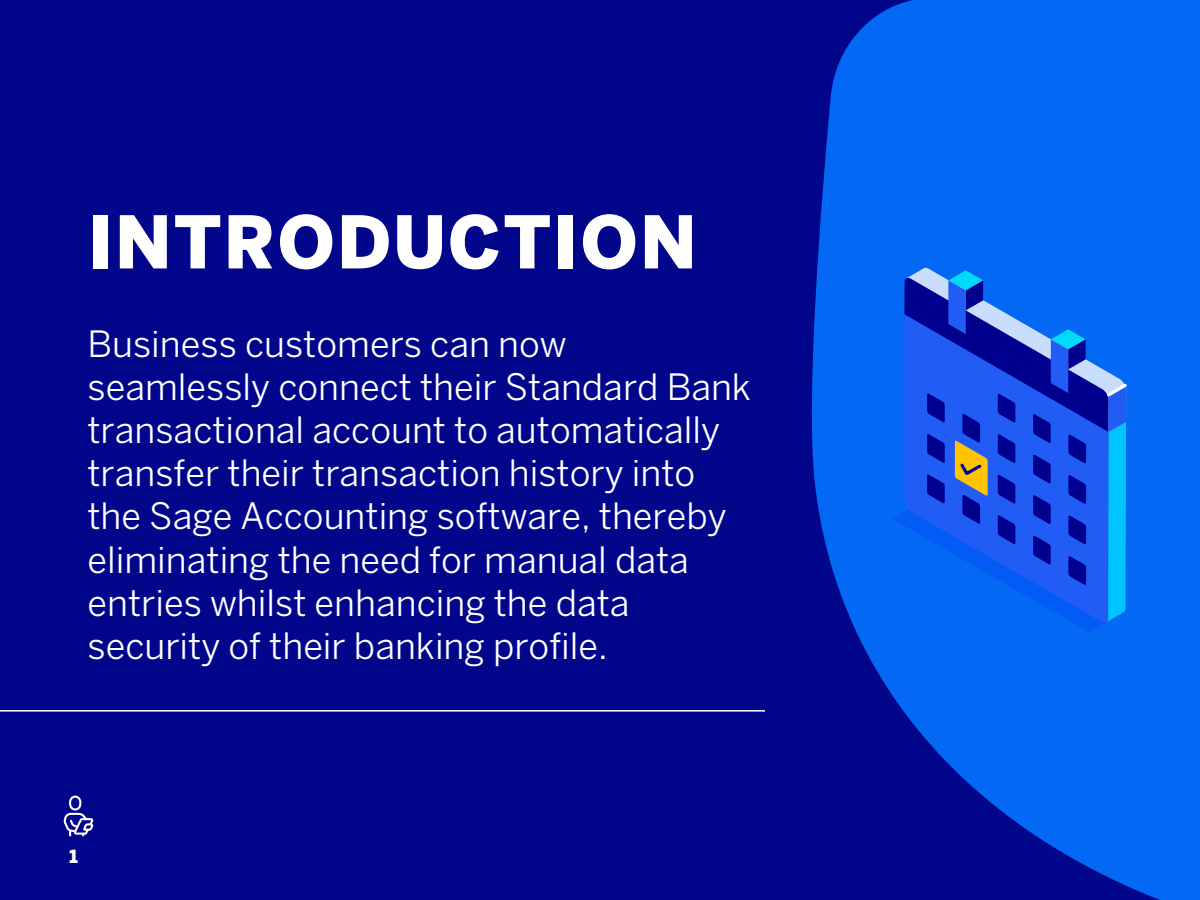
<style>
.page{position:relative;width:1200px;height:900px;background:#02068b}
.page>*{position:absolute;margin:0;border:0;box-sizing:border-box;transform-origin:0 0}
.t1{font:900 72px "Benton Sans";letter-spacing:.03em;color:#fff}
.t2{font:36px/43.2px "Benton Sans";color:#fff}
.t3{font:900 18px "Benton Sans";color:#fff}
</style>
<div class="page">
<svg style="left:812px;top:0;width:388px;height:900px;fill:#0369f4"></svg>
<hr style="left:0;top:710px;width:765px;height:2px;background:#fff">
<div style="left:69px;top:796px;width:12px;height:15px;border:2px solid #fff;border-radius:5px"></div>
<svg style="left:63px;top:812px;width:31px;height:25px"></svg>
<svg style="left:892px;top:268px;width:237px;height:364px"></svg>
<p class="t1" style="left:87px;top:199px;width:611px">INTRODUCTION</p>
<p class="t2" style="left:87px;top:322px;width:665px">Business customers can now seamlessly connect their Standard Bank transactional account to automatically transfer their transaction history into the Sage Accounting software, thereby eliminating the need for manual data entries whilst enhancing the data security of their banking profile.</p>
<p class="t3" style="left:70px;top:845px;width:10px">1</p>
</div>
